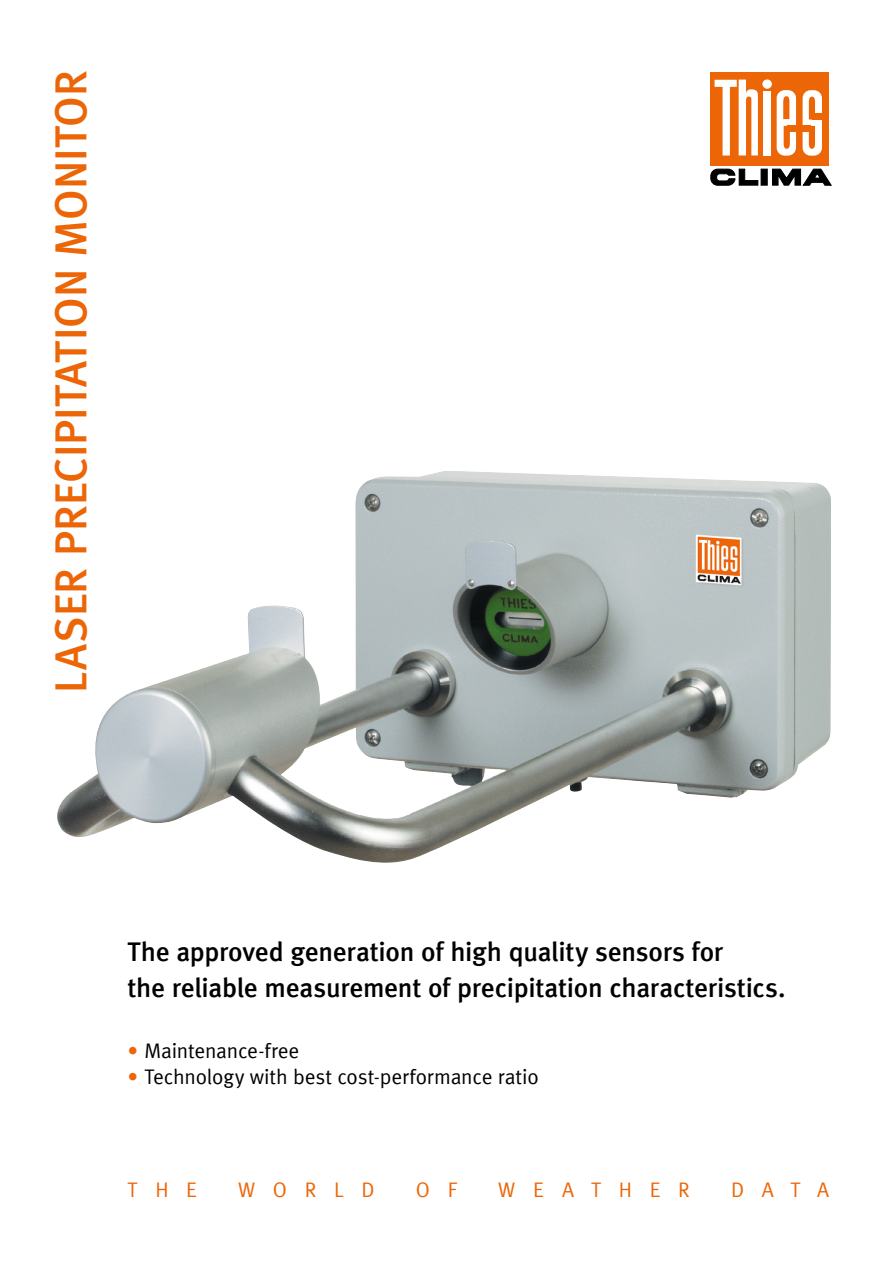
<style>
.page{position:relative;width:893px;height:1263px;background:#fff}
.page>*{position:absolute;margin:0;border:0;box-sizing:border-box;transform-origin:0 0}
.t1{font:45px "Meta Medium LF";letter-spacing:.005em;color:#ec6608}
.t2{font:27px/36px "Meta Medium LF";letter-spacing:-.01em;color:#000}
.t3{font:21px "Meta Normal LF";letter-spacing:-.005em;color:#000}
.t4{font:21px "Meta Normal LF";letter-spacing:.845em;color:#ec6608}
.s1{color:#ec6608}
</style>
<div class="page">
<svg style="left:711px;top:169px;width:47px;height:16px"></svg>
<div style="left:761px;top:169px;width:6px;height:16px;background:#000"></div>
<div style="left:711px;top:72px;width:118px;height:94px;background:#ec6608"></div>
<div style="left:763px;top:91px;width:8px;height:65px;background:#fff"></div>
<svg style="left:762px;top:79px;width:10px;height:10px"></svg>
<div style="left:777px;top:90px;width:19px;height:66px;background:#fff;border-radius:8px"></div>
<div style="left:803px;top:90px;width:19px;height:66px;background:#fff;border-radius:8px"></div>
<svg style="left:808px;top:96px;width:7px;height:24px"></svg>
<svg style="left:808px;top:126px;width:7px;height:23px"></svg>
<div style="left:812px;top:113px;width:11px;height:6px;background:#ec6608"></div>
<div style="left:799px;top:126px;width:11px;height:6px;background:#ec6608"></div>
<svg style="left:783px;top:96px;width:7px;height:23px"></svg>
<svg style="left:783px;top:126px;width:7px;height:23px"></svg>
<div style="left:787px;top:126px;width:12px;height:6px;background:#ec6608"></div>
<svg style="left:772px;top:169px;width:59px;height:16px"></svg>
<svg style="left:715px;top:80px;width:43px;height:76px"></svg>
<img style="left:57px;top:471px;width:774px;height:392px">
<h1 class="t1" style="left:45px;top:693px;width:624px;rotate:-90deg">LASER PRECIPITATION MONITOR</h1>
<p class="t2" style="left:128px;top:933px;width:659px">The approved generation of high quality sensors for<br>the reliable measurement of precipitation characteristics.</p>
<p class="t3" style="left:128px;top:1039px;width:173px"><span class="s1">•</span> Maintenance-free</p>
<p class="t3" style="left:128px;top:1064px;width:413px"><span class="s1">•</span> Technology with best cost-performance ratio</p>
<p class="t4" style="left:128px;top:1177px;width:71px">THE</p>
<p class="t4" style="left:238px;top:1177px;width:138px">WORLD</p>
<p class="t4" style="left:416px;top:1177px;width:42px">O F</p>
<p class="t4" style="left:498px;top:1177px;width:193px">WEATHER</p>
<p class="t4" style="left:731px;top:1177px;width:100px">DATA</p>
</div>
